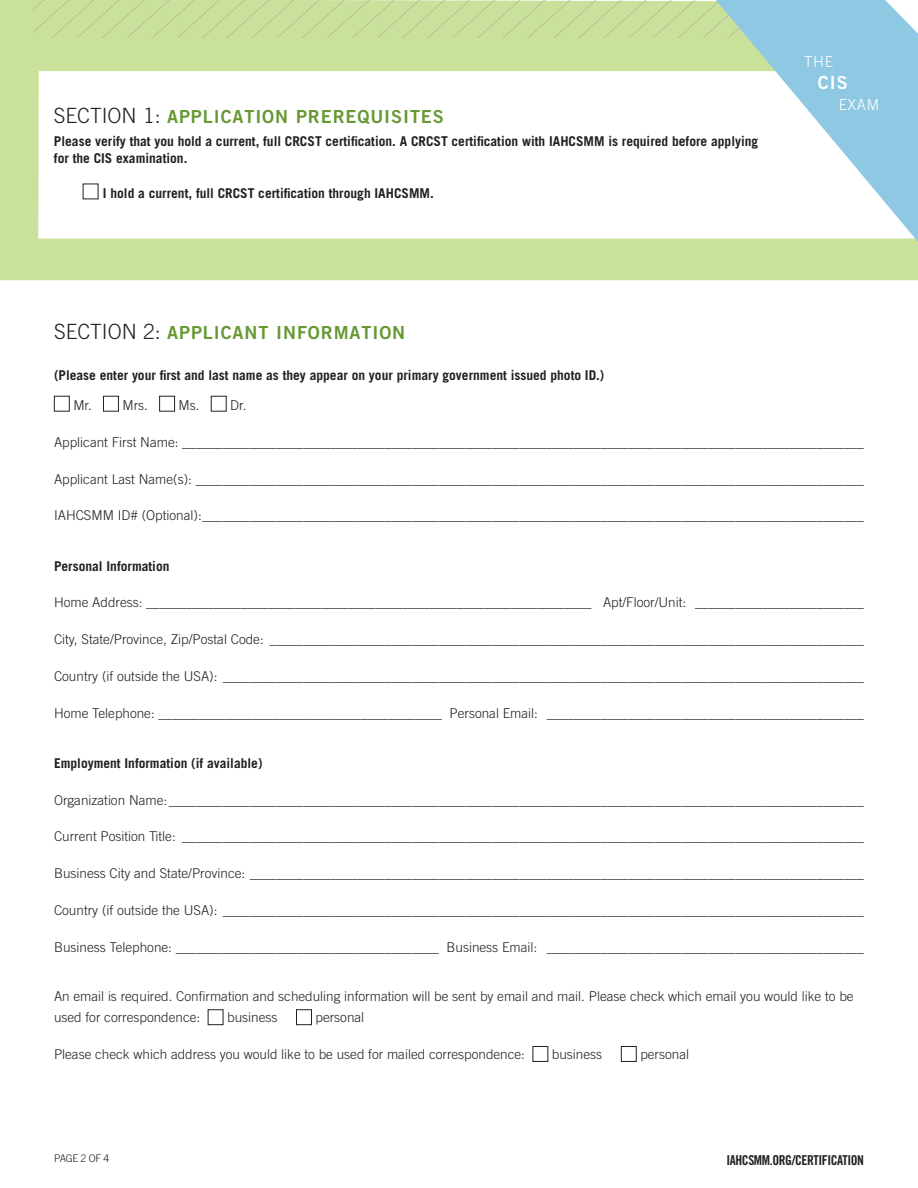
<style>
.page{position:relative;width:918px;height:1188px;background:#fff}
.page>*{position:absolute;margin:0;border:0;box-sizing:border-box;transform-origin:0 0}
.t1{font:18px "Trade Gothic LT Std Bd 2";letter-spacing:.05em;color:#693}
.t2{font:18px "Trade Gothic LT Std Bd 2";color:#fff}
.t3{font:300 15px "Trade Gothic LT Std";letter-spacing:.05em;color:#fff}
.t4{font:13.65px "Trade Gothic LT Std Bd Cn 20";letter-spacing:-.03em;color:#231f20}
.t5{font:300 13.5px/21px "Trade Gothic LT Std";color:#231f20}
.t6{font:700 13.5px/16.5px "Trade Gothic LT Std";color:#231f20}
.t7{font:300 10.5px "Trade Gothic LT Std";letter-spacing:-.03em;color:#231f20}
.s1{font-family:"Trade Gothic LT Std";font-weight:300;font-size:21px;color:#231f20}
</style>
<div class="page">
<svg style="left:0;top:0;width:918px;height:280px"></svg>
<svg style="left:33px;top:0;width:683px;height:38px;background:#c8df9b"></svg>
<div style="left:54px;top:396px;width:16px;height:16px;border:1px solid #231f20"></div>
<div style="left:103px;top:396px;width:16px;height:16px;border:1px solid #231f20"></div>
<div style="left:159px;top:396px;width:16px;height:16px;border:1px solid #231f20"></div>
<div style="left:208px;top:1009px;width:15px;height:16px;border:1px solid #231f20"></div>
<div style="left:296px;top:1009px;width:16px;height:16px;border:1px solid #231f20"></div>
<div style="left:533px;top:1046px;width:15px;height:16px;border:1px solid #231f20"></div>
<div style="left:621px;top:1046px;width:16px;height:16px;border:1px solid #231f20"></div>
<svg style="left:716px;top:0;width:202px;height:242px"></svg>
<p class="t1" style="left:54px;top:106px;width:391px"><span class="s1">SECTION 1:</span> APPLICATION PREREQUISITES</p>
<p class="t6" style="left:54px;top:133px;width:706px">Please verify that you hold a current, full CRCST certification. A CRCST certification with IAHCSMM is required before applying for the CIS examination.</p>
<p class="t6" style="left:103px;top:184px;width:332px">I hold a current, full CRCST certification through IAHCSMM.</p>
<p class="t3" style="left:804px;top:53px;width:31px">THE</p>
<p class="t2" style="left:818px;top:71px;width:31px">CIS</p>
<p class="t3" style="left:839px;top:96px;width:42px">EXAM</p>
<p class="t1" style="left:54px;top:322px;width:353px"><span class="s1">SECTION 2:</span> APPLICANT INFORMATION</p>
<p class="t6" style="left:54px;top:367px;width:552px">(Please enter your first and last name as they appear on your primary government issued photo ID.)</p>
<p class="t5" style="left:73px;top:395px;width:20px">Mr.</p>
<p class="t5" style="left:123px;top:395px;width:27px">Mrs.</p>
<p class="t5" style="left:179px;top:395px;width:69px">Ms. Dr.</p>
<p class="t5" style="left:54px;top:431px;width:811px">Applicant First Name: _____________________________________________________________________________________________________</p>
<p class="t5" style="left:54px;top:468px;width:811px">Applicant Last Name(s): ___________________________________________________________________________________________________</p>
<p class="t5" style="left:54px;top:505px;width:811px">IAHCSMM ID# (Optional):__________________________________________________________________________________________________</p>
<p class="t6" style="left:54px;top:557px;width:117px">Personal Information</p>
<p class="t5" style="left:54px;top:592px;width:811px">Home Address: __________________________________________________________________ Apt/Floor/Unit: _________________________</p>
<p class="t5" style="left:54px;top:629px;width:811px">City, State/Province, Zip/Postal Code: ________________________________________________________________________________________</p>
<p class="t5" style="left:54px;top:665px;width:811px">Country (if outside the USA): _______________________________________________________________________________________________</p>
<p class="t5" style="left:54px;top:702px;width:811px">Home Telephone: __________________________________________ Personal Email: _______________________________________________</p>
<p class="t6" style="left:54px;top:755px;width:210px">Employment Information (if available)</p>
<p class="t5" style="left:54px;top:789px;width:811px">Organization Name:_______________________________________________________________________________________________________</p>
<p class="t5" style="left:54px;top:826px;width:811px">Current Position Title: _____________________________________________________________________________________________________</p>
<p class="t5" style="left:54px;top:863px;width:811px">Business City and State/Province: ___________________________________________________________________________________________</p>
<p class="t5" style="left:54px;top:899px;width:811px">Country (if outside the USA): _______________________________________________________________________________________________</p>
<p class="t5" style="left:54px;top:936px;width:811px">Business Telephone: _______________________________________ Business Email: _______________________________________________</p>
<p class="t5" style="left:54px;top:986px;width:801px">An email is required. Confirmation and scheduling information will be sent by email and mail. Please check which email you would like to be used for correspondence:</p>
<p class="t5" style="left:227px;top:1007px;width:52px">business</p>
<p class="t5" style="left:316px;top:1007px;width:50px">personal</p>
<p class="t5" style="left:54px;top:1043px;width:473px">Please check which address you would like to be used for mailed correspondence:</p>
<p class="t5" style="left:552px;top:1043px;width:52px">business</p>
<p class="t5" style="left:640px;top:1043px;width:50px">personal</p>
<p class="t7" style="left:54px;top:1152px;width:57px">PAGE 2 OF 4</p>
<p class="t4" style="left:726px;top:1152px;width:139px">IAHCSMM.ORG/CERTIFICATION</p>
</div>
